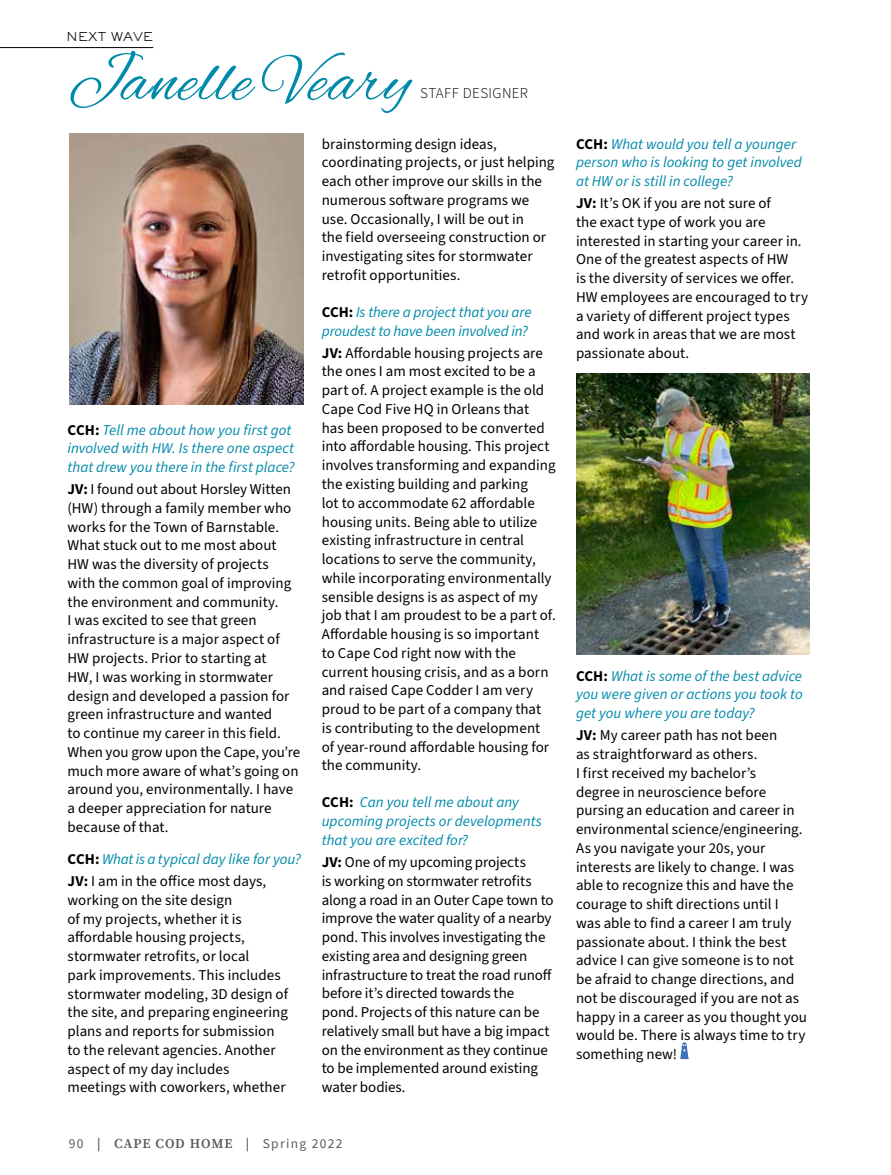
<style>
.page{position:relative;width:891px;height:1175px;background:#fff}
.page>*{position:absolute;margin:0;border:0;box-sizing:border-box;transform-origin:0 0}
.t1{font:67.5px "Alex Brush";letter-spacing:.025em;color:#008aaa}
.t2{font:15px/18.8px "Source Sans 3";color:#000}
.t3{font:italic 15px/18.8px "Source Sans 3";color:#008aaa}
.t4{font:300 15px "Source Sans 3";letter-spacing:.025em;color:#000}
.t5{font:13.5px "Source Sans Pro";letter-spacing:.1em;color:#5a5b5d}
.t6{font:300 12px "Sackers Gothic Std";color:#000}
.s1{font-weight:700;font-style:normal;color:#000}
.s2{font-weight:700}
.s3{font-style:normal;color:#000}
.s4{font-weight:600;color:#58595b}
.s5{font-family:"Source Serif Pro";font-weight:600}
</style>
<div class="page">
<hr style="left:0;top:47px;width:153px;height:1px;background:#000">
<img style="left:69px;top:133px;width:235px;height:272px">
<svg style="left:680px;top:1042px;width:9px;height:17px"></svg>
<img style="left:576px;top:373px;width:234px;height:281px">
<p class="t6" style="left:66px;top:28px;width:89px">NEXT WAVE</p>
<h1 class="t1" style="left:68px;top:43px;width:344px">Janelle Veary</h1>
<p class="t4" style="left:420px;top:83px;width:109px">STAFF DESIGNER</p>
<p class="t3" style="left:68px;top:421px;width:229px"><span class="s1">CCH:</span> Tell me about how you first got involved with HW. Is there one aspect that drew you there in the first place?</p>
<p class="t2" style="left:68px;top:480px;width:234px"><span class="s2">JV:</span> I found out about Horsley Witten (HW) through a family member who works for the Town of Barnstable.<br>What stuck out to me most about<br>HW was the diversity of projects with the common goal of improving the environment and community.<br>I was excited to see that green infrastructure is a major aspect of<br>HW projects. Prior to starting at<br>HW, I was working in stormwater design and developed a passion for green infrastructure and wanted<br>to continue my career in this field.<br>When you grow upon the Cape, you’re much more aware of what’s going on around you, environmentally. I have a deeper appreciation for nature because of that.</p>
<p class="t3" style="left:68px;top:848px;width:235px;line-height:22px"><span class="s1">CCH:</span> What is a typical day like for you?<br><span class="s1">JV:</span> <span class="s3">I am in the office most days,</span></p>
<p class="t2" style="left:68px;top:891px;width:222px">working on the site design<br>of my projects, whether it is affordable housing projects, stormwater retrofits, or local<br>park improvements. This includes stormwater modeling, 3D design of the site, and preparing engineering plans and reports for submission to the relevant agencies. Another aspect of my day includes meetings with coworkers, whether</p>
<p class="t2" style="left:322px;top:135px;width:234px">brainstorming design ideas, coordinating projects, or just helping each other improve our skills in the numerous software programs we use. Occasionally, I will be out in<br>the field overseeing construction or investigating sites for stormwater retrofit opportunities.</p>
<p class="t3" style="left:322px;top:303px;width:211px"><span class="s1">CCH:</span> Is there a project that you are proudest to have been involved in?</p>
<p class="t2" style="left:322px;top:344px;width:236px"><span class="s2">JV:</span> Affordable housing projects are the ones I am most excited to be a part of. A project example is the old Cape Cod Five HQ in Orleans that<br>has been proposed to be converted into affordable housing. This project involves transforming and expanding the existing building and parking<br>lot to accommodate 62 affordable housing units. Being able to utilize existing infrastructure in central locations to serve the community, while incorporating environmentally sensible designs is as aspect of my job that I am proudest to be a part of.<br>Affordable housing is so important to Cape Cod right now with the current housing crisis, and as a born and raised Cape Codder I am very proud to be part of a company that<br>is contributing to the development of year-round affordable housing for the community.</p>
<p class="t3" style="left:322px;top:793px;width:222px"><span class="s1">CCH:</span> Can you tell me about any upcoming projects or developments that you are excited for?</p>
<p class="t2" style="left:322px;top:853px;width:234px"><span class="s2">JV:</span> One of my upcoming projects<br>is working on stormwater retrofits along a road in an Outer Cape town to improve the water quality of a nearby pond. This involves investigating the existing area and designing green infrastructure to treat the road runoff before it’s directed towards the pond. Projects of this nature can be relatively small but have a big impact on the environment as they continue to be implemented around existing water bodies.</p>
<p class="t5" style="left:69px;top:1135px;width:275px">90 <span class="s4">|</span> <span class="s5">CAPE COD HOME</span> <span class="s4">|</span> Spring 2022</p>
<p class="t3" style="left:576px;top:135px;width:227px"><span class="s1">CCH:</span> What would you tell a younger person who is looking to get involved at HW or is still in college?</p>
<p class="t2" style="left:576px;top:194px;width:234px"><span class="s2">JV:</span> It’s OK if you are not sure of<br>the exact type of work you are interested in starting your career in.<br>One of the greatest aspects of HW<br>is the diversity of services we offer.<br>HW employees are encouraged to try a variety of different project types and work in areas that we are most passionate about.</p>
<p class="t3" style="left:576px;top:667px;width:228px;text-align:justify"><span class="s1">CCH:</span> What is some of the best advice you were given or actions you took to get you where you are today?</p>
<p class="t2" style="left:576px;top:726px;width:233px"><span class="s2">JV:</span> My career path has not been<br>as straightforward as others.<br>I first received my bachelor’s<br>degree in neuroscience before pursing an education and career in environmental science/engineering.<br>As you navigate your 20s, your interests are likely to change. I was able to recognize this and have the courage to shift directions until I was able to find a career I am truly passionate about. I think the best advice I can give someone is to not be afraid to change directions, and not be discouraged if you are not as happy in a career as you thought you would be. There is always time to try something new!</p>
</div>
